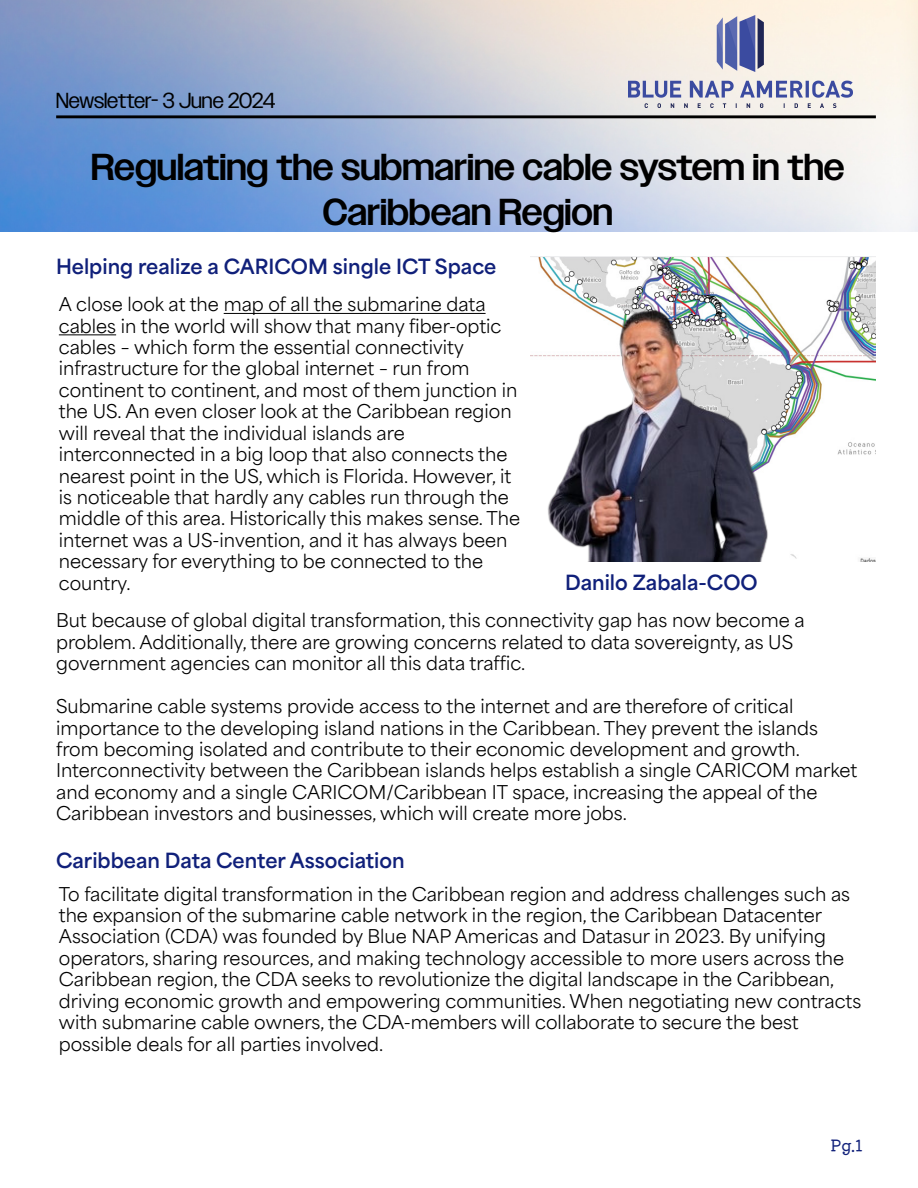
<style>
.page{position:relative;width:918px;height:1188px;background:#fff}
.page>*{position:absolute;margin:0;border:0;box-sizing:border-box;transform-origin:0 0}
.t1{font:500 37.5px/45px "Owners";color:#000;text-align:center}
.t2{font:21.75px "Owners";color:#000}
.t3{font:700 19.65px "Area Normal";color:#10207a}
.t4{font:17.85px/21.5px "Area Normal";color:#000}
.t5{font:15.75px "Mamelon 5 Hi Regular";color:#10207a}
</style>
<div class="page">
<img style="left:0;top:0;width:918px;height:232px">
<hr style="left:224px;top:313px;width:262px;height:1px;background:#000">
<hr style="left:59px;top:334px;width:57px;height:1px;background:#000">
<img style="left:789px;top:257px;width:87px;height:304px">
<hr style="left:56px;top:115px;width:820px;height:3px;background:#000">
<img style="left:629px;top:15px;width:224px;height:92px">
<img style="left:530px;top:256px;width:259px;height:305px">
<p class="t2" style="left:56px;top:88px;width:221px">Newsletter- 3 June 2024</p>
<h1 class="t1" style="left:91px;top:145px;width:755px">Regulating the submarine cable system in the<br>Caribbean Region</h1>
<p class="t3" style="left:56px;top:249px;width:442px">Helping realize a CARICOM single ICT Space</p>
<p class="t4" style="left:59px;top:291px;width:463px">A close look at the map of all the submarine data cables in the world will show that many fiber-optic cables – which form the essential connectivity infrastructure for the global internet – run from continent to continent, and most of them junction in the US. An even closer look at the Caribbean region will reveal that the individual islands are interconnected in a big loop that also connects the nearest point in the US, which is Florida. However, it is noticeable that hardly any cables run through the middle of this area. Historically this makes sense. The internet was a US-invention, and it has always been necessary for everything to be connected to the country.</p>
<p class="t3" style="left:565px;top:565px;width:194px">Danilo Zabala-COO</p>
<p class="t4" style="left:56px;top:608px;width:750px">But because of global digital transformation, this connectivity gap has now become a problem. Additionally, there are growing concerns related to data sovereignty, as US government agencies can monitor all this data traffic.</p>
<p class="t4" style="left:56px;top:693px;width:803px">Submarine cable systems provide access to the internet and are therefore of critical importance to the developing island nations in the Caribbean. They prevent the islands from becoming isolated and contribute to their economic development and growth.<br>Interconnectivity between the Caribbean islands helps establish a single CARICOM market and economy and a single CARICOM/Caribbean IT space, increasing the appeal of the Caribbean investors and businesses, which will create more jobs.</p>
<p class="t3" style="left:56px;top:843px;width:350px">Caribbean Data Center Association</p>
<p class="t4" style="left:59px;top:881px;width:804px">To facilitate digital transformation in the Caribbean region and address challenges such as the expansion of the submarine cable network in the region, the Caribbean Datacenter Association (CDA) was founded by Blue NAP Americas and Datasur in 2023. By unifying operators, sharing resources, and making technology accessible to more users across the Caribbean region, the CDA seeks to revolutionize the digital landscape in the Caribbean, driving economic growth and empowering communities. When negotiating new contracts with submarine cable owners, the CDA-members will collaborate to secure the best possible deals for all parties involved.</p>
<p class="t5" style="left:831px;top:1136px;width:34px">Pg.1</p>
</div>
